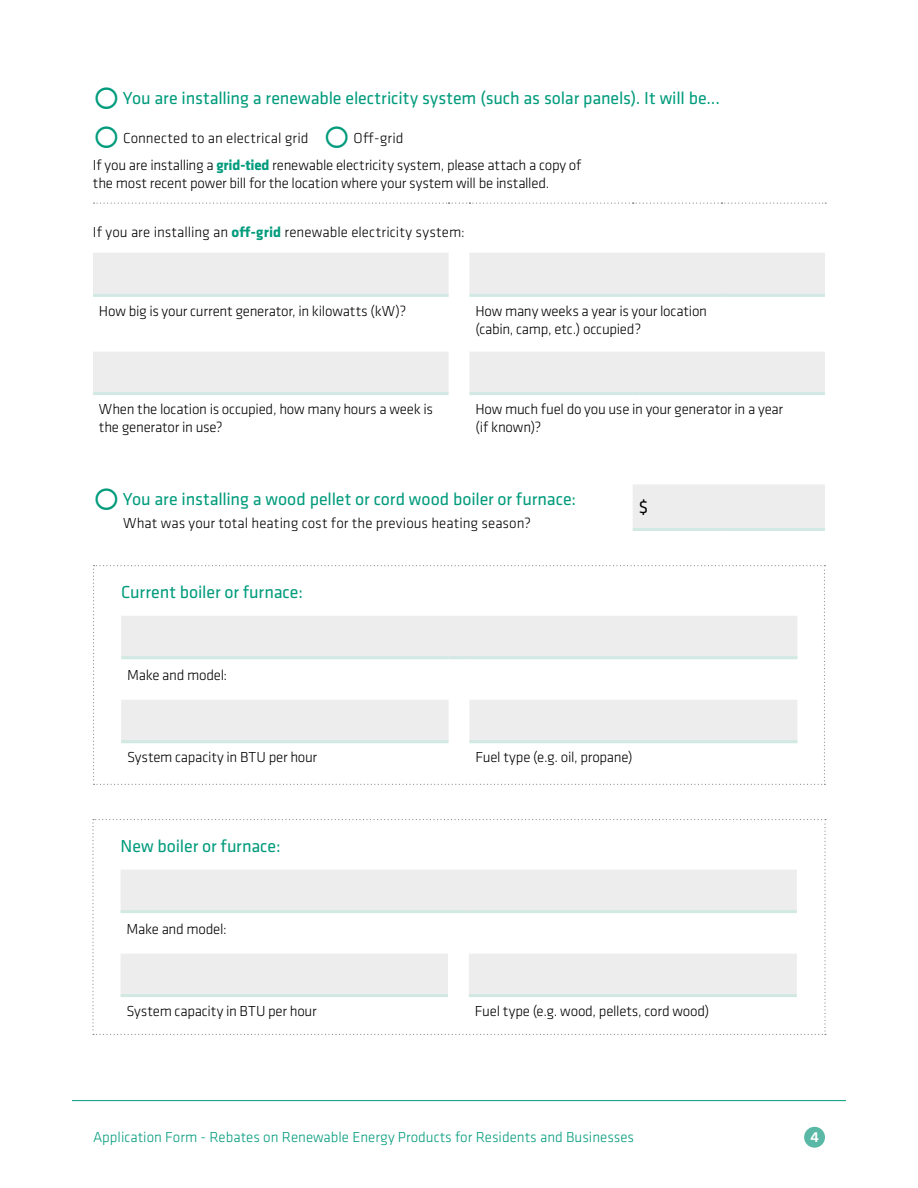
<style>
.page{position:relative;width:918px;height:1188px;background:#fff}
.page>*{position:absolute;margin:0;border:0;box-sizing:border-box;transform-origin:0 0}
.t1{font:18px "Klavika";letter-spacing:-.01em;color:#009b7c}
.t2{font:18px "Klavika";color:#000}
.t3{font:300 15px/18px "Klavika";letter-spacing:-.01em;color:#000}
.t4{font:300 15px "Klavika";color:#009b7c}
.t5{font:500 15px "Klavika";color:#fff}
.s1{color:#009b7c}
.s2{font-weight:700;color:#009b7c}
</style>
<div class="page">
<div style="left:804px;top:1127px;width:21px;height:21px;background:#5ab9a6;border-radius:50%"></div>
<hr style="left:72px;top:1100px;width:774px;height:1px;background:#009b7c">
<svg style="left:93px;top:253px;width:732px;height:277px"></svg>
<svg style="left:824px;top:450px;width:1px;height:12px"></svg>
<hr style="left:824px;top:462px;width:2px;height:22px;background:#fff">
<hr style="left:633px;top:528px;width:88px;height:3px;background:#d2e9e3">
<svg style="left:94px;top:203px;width:732px;height:1px"></svg>
<hr style="left:93px;top:294px;width:356px;height:3px;background:#d2e9e3">
<hr style="left:469px;top:294px;width:164px;height:3px;background:#d2e9e3">
<hr style="left:633px;top:294px;width:88px;height:3px;background:#d2e9e3">
<hr style="left:721px;top:294px;width:104px;height:3px;background:#d2e9e3">
<hr style="left:469px;top:392px;width:164px;height:3px;background:#d2e9e3">
<hr style="left:633px;top:392px;width:88px;height:3px;background:#d2e9e3">
<hr style="left:721px;top:392px;width:104px;height:3px;background:#d2e9e3">
<hr style="left:93px;top:392px;width:356px;height:3px;background:#d2e9e3">
<hr style="left:721px;top:528px;width:104px;height:3px;background:#d2e9e3">
<svg style="left:93px;top:480px;width:32px;height:36px"></svg>
<svg style="left:93px;top:565px;width:732px;height:220px"></svg>
<svg style="left:92px;top:819px;width:734px;height:216px"></svg>
<p class="t1" style="left:93px;top:86px;width:628px">○ You are installing a renewable electricity system (such as solar panels). It will be...</p>
<p class="t3" style="left:93px;top:125px;width:490px;line-height:27px"><span class="s1">○</span> Connected to an electrical grid <span class="s1">○</span> Off-grid<br>If you are installing a <span class="s2">grid-tied</span> renewable electricity system, please attach a copy of</p>
<p class="t3" style="left:93px;top:174px;width:458px">the most recent power bill for the location where your system will be installed.</p>
<p class="t3" style="left:93px;top:223px;width:373px">If you are installing an <span class="s2">off-grid</span> renewable electricity system:</p>
<p class="t3" style="left:99px;top:302px;width:309px">How big is your current generator, in kilowatts (kW)?</p>
<p class="t3" style="left:475px;top:302px;width:233px">How many weeks a year is your location (cabin, camp, etc.) occupied?</p>
<p class="t3" style="left:99px;top:400px;width:336px">When the location is occupied, how many hours a week is the generator in use?</p>
<p class="t3" style="left:475px;top:400px;width:309px">How much fuel do you use in your generator in a year (if known)?</p>
<p class="t1" style="left:93px;top:487px;width:485px">○ You are installing a wood pellet or cord wood boiler or furnace:</p>
<p class="t3" style="left:123px;top:513px;width:409px">What was your total heating cost for the previous heating season?</p>
<p class="t1" style="left:121px;top:580px;width:183px">Current boiler or furnace:</p>
<p class="t2" style="left:639px;top:495px;width:11px">$</p>
<p class="t3" style="left:127px;top:666px;width:102px">Make and model:</p>
<p class="t3" style="left:127px;top:748px;width:192px">System capacity in BTU per hour</p>
<p class="t3" style="left:475px;top:748px;width:159px">Fuel type (e.g. oil, propane)</p>
<p class="t1" style="left:121px;top:834px;width:162px">New boiler or furnace:</p>
<p class="t3" style="left:127px;top:920px;width:102px">Make and model:</p>
<p class="t3" style="left:127px;top:1002px;width:192px">System capacity in BTU per hour</p>
<p class="t3" style="left:475px;top:1002px;width:236px">Fuel type (e.g. wood, pellets, cord wood)</p>
<p class="t4" style="left:93px;top:1128px;width:543px">Application Form - Rebates on Renewable Energy Products for Residents and Businesses</p>
<p class="t5" style="left:810px;top:1127px;width:10px">4</p>
</div>
